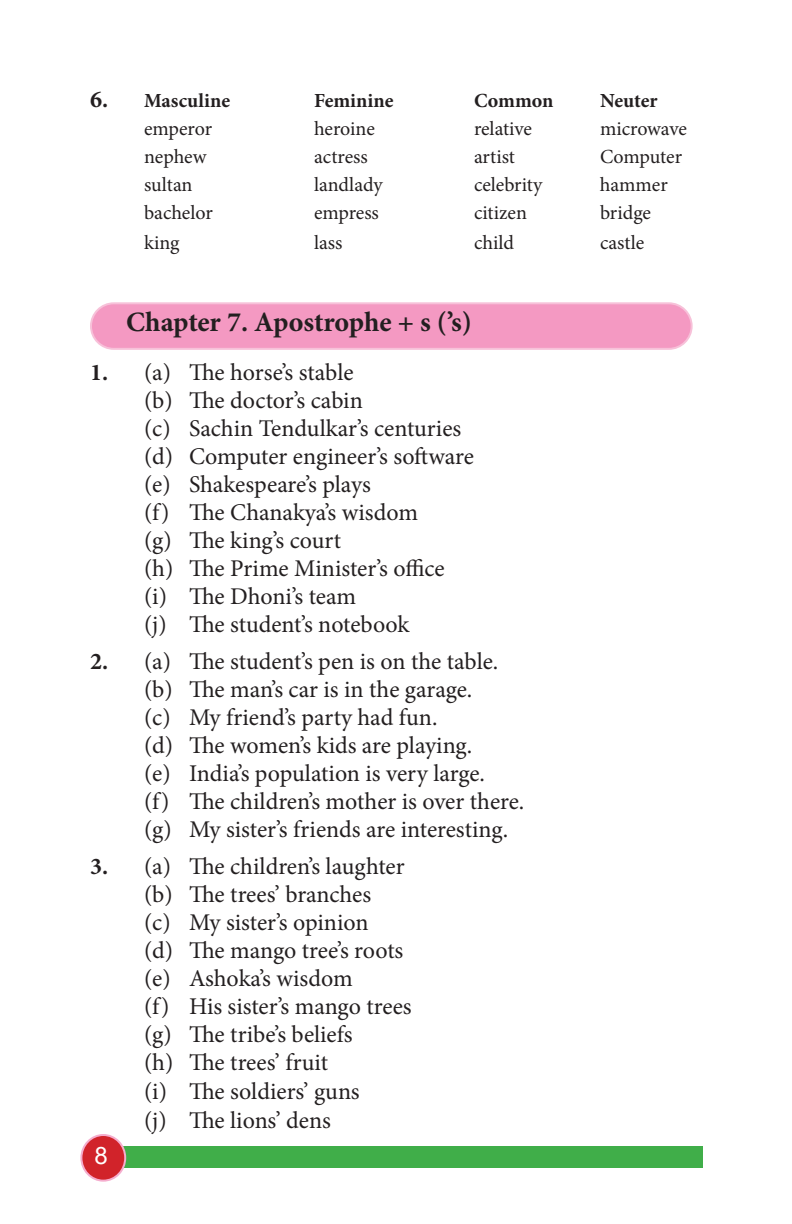
<style>
.page{position:relative;width:792px;height:1224px;background:#fff}
.page>*{position:absolute;margin:0;border:0;box-sizing:border-box;transform-origin:0 0}
.Chapter_name{font:700 28px "Minion Pro";letter-spacing:-.005em;color:#231f20}
.Answer{font:24px "Minion Pro";color:#231f20}
.Question{font:24px "Minion Pro";color:#231f20}
.t1{font:24px "Arial";color:#fff}
.option{font:20px "Minion Pro";letter-spacing:-.005em;color:#231f20}
.Question-2{font:700 20px "Minion Pro";color:#231f20}
.s1{font-size:24px}
.s2{font-weight:700}
</style>
<div class="page">
<div style="left:90px;top:1146px;width:613px;height:22px;background:#40ae49"></div>
<div style="left:81px;top:1135px;width:44px;height:46px;background:#d1232a;border-radius:50%"></div>
<div style="left:80px;top:1134px;width:46px;height:48px;border:2px solid #f5adce;border-radius:50%"></div>
<div style="left:91px;top:303px;width:601px;height:46px;background:#f499c2;border-radius:23px"></div>
<div style="left:90px;top:302px;width:603px;height:48px;border:2px solid #f7c1d9;border-radius:23px"></div>
<p class="Question-2" style="left:90px;top:87px;width:142px"><span class="s1">6.</span> Masculine</p>
<p class="Question-2" style="left:314px;top:87px;width:81px">Feminine</p>
<p class="Question-2" style="left:474px;top:87px;width:81px">Common</p>
<p class="Question-2" style="left:600px;top:87px;width:59px">Neuter</p>
<p class="option" style="left:144px;top:116px;width:70px">emperor</p>
<p class="option" style="left:314px;top:116px;width:62px">heroine</p>
<p class="option" style="left:474px;top:116px;width:60px">relative</p>
<p class="option" style="left:600px;top:116px;width:88px">microwave</p>
<p class="option" style="left:144px;top:144px;width:64px">nephew</p>
<p class="option" style="left:314px;top:144px;width:55px">actress</p>
<p class="option" style="left:474px;top:144px;width:43px">artist</p>
<p class="option" style="left:600px;top:144px;width:84px">Computer</p>
<p class="option" style="left:144px;top:172px;width:50px">sultan</p>
<p class="option" style="left:314px;top:172px;width:70px">landlady</p>
<p class="option" style="left:474px;top:172px;width:70px">celebrity</p>
<p class="option" style="left:600px;top:172px;width:69px">hammer</p>
<p class="option" style="left:144px;top:200px;width:70px">bachelor</p>
<p class="option" style="left:314px;top:200px;width:66px">empress</p>
<p class="option" style="left:474px;top:200px;width:54px">citizen</p>
<p class="option" style="left:600px;top:200px;width:53px">bridge</p>
<p class="option" style="left:144px;top:230px;width:37px">king</p>
<p class="option" style="left:314px;top:230px;width:30px">lass</p>
<p class="option" style="left:474px;top:230px;width:42px">child</p>
<p class="option" style="left:600px;top:230px;width:46px">castle</p>
<p class="Chapter_name" style="left:126px;top:303px;width:347px">Chapter 7. Apostrophe + s (’s)</p>
<p class="Question" style="left:90px;top:357px;width:265px"><span class="s2">1.</span> (a) The horse’s stable</p>
<p class="Answer" style="left:144px;top:385px;width:220px">(b) The doctor’s cabin</p>
<p class="Answer" style="left:144px;top:413px;width:319px">(c) Sachin Tendulkar’s centuries</p>
<p class="Answer" style="left:144px;top:441px;width:331px">(d) Computer engineer’s software</p>
<p class="Answer" style="left:144px;top:469px;width:228px">(e) Shakespeare’s plays</p>
<p class="Answer" style="left:144px;top:497px;width:276px">(f) The Chanakya’s wisdom</p>
<p class="Answer" style="left:144px;top:525px;width:199px">(g) The king’s court</p>
<p class="Answer" style="left:144px;top:553px;width:302px">(h) The Prime Minister’s office</p>
<p class="Answer" style="left:144px;top:581px;width:214px">(i) The Dhoni’s team</p>
<p class="Answer" style="left:144px;top:609px;width:267px">(j) The student’s notebook</p>
<p class="Question" style="left:90px;top:646px;width:410px"><span class="s2">2.</span> (a) The student’s pen is on the table.</p>
<p class="Answer" style="left:144px;top:674px;width:330px">(b) The man’s car is in the garage.</p>
<p class="Answer" style="left:144px;top:702px;width:295px">(c) My friend’s party had fun.</p>
<p class="Answer" style="left:144px;top:730px;width:330px">(d) The women’s kids are playing.</p>
<p class="Answer" style="left:144px;top:758px;width:343px">(e) India’s population is very large.</p>
<p class="Answer" style="left:144px;top:786px;width:382px">(f) The children’s mother is over there.</p>
<p class="Answer" style="left:144px;top:814px;width:366px">(g) My sister’s friends are interesting.</p>
<p class="Question" style="left:90px;top:851px;width:316px"><span class="s2">3.</span> (a) The children’s laughter</p>
<p class="Answer" style="left:144px;top:879px;width:229px">(b) The trees’ branches</p>
<p class="Answer" style="left:144px;top:907px;width:226px">(c) My sister’s opinion</p>
<p class="Answer" style="left:144px;top:935px;width:261px">(d) The mango tree’s roots</p>
<p class="Answer" style="left:144px;top:963px;width:210px">(e) Ashoka’s wisdom</p>
<p class="Answer" style="left:144px;top:991px;width:269px">(f) His sister’s mango trees</p>
<p class="Answer" style="left:144px;top:1019px;width:210px">(g) The tribe’s beliefs</p>
<p class="Answer" style="left:144px;top:1047px;width:186px">(h) The trees’ fruit</p>
<p class="Answer" style="left:144px;top:1075px;width:217px">(i) The soldiers’ guns</p>
<p class="Answer" style="left:144px;top:1104px;width:188px">(j) The lions’ dens</p>
<p class="t1" style="left:95px;top:1139px;width:15px">8</p>
</div>
